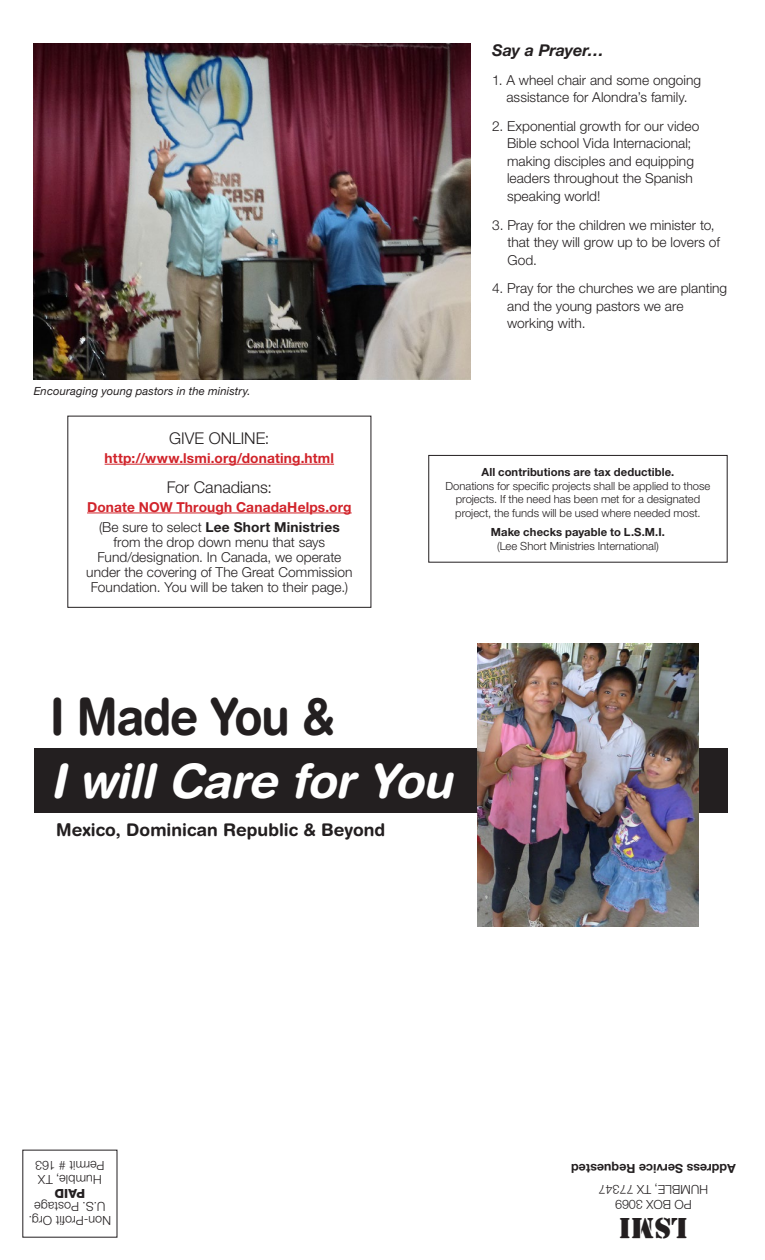
<style>
.page{position:relative;width:765px;height:1260px;background:#fff}
.page>*{position:absolute;margin:0;border:0;box-sizing:border-box;transform-origin:0 0}
.t1{font:700 51.25px "Helvetica Rounded";letter-spacing:-.03em;color:#231f20;scale:.9 1}
.t2{font:italic 700 47.5px "Helvetica Rounded";letter-spacing:-.015em;color:#fff}
.t3{font:30px "Stencil";color:#231f20}
.t4{font:700 17.5px "Helvetica Rounded";color:#231f20}
.t5{font:300 16.25px "Helvetica Neue";color:#231f20}
.Text{font:italic 700 16.25px "Helvetica Neue";letter-spacing:-.005em;color:#231f20}
.Text-2{font:300 13.75px/17.5px "Helvetica Neue";color:#231f20}
.t6{font:700 13.75px "Helvetica Neue";letter-spacing:.01em;color:#d1232a}
.t7{font:300 12.5px "Helvetica Neue";color:#231f20}
.t8{font:700 12.5px "Helvetica Neue";color:#231f20}
.t9{font:800 12.5px "Helvetica Neue";color:#231f20}
.t10{font:300 11.25px/13.8px "Helvetica Neue";color:#231f20;text-align:center}
.t11{font:700 11.25px "Helvetica Neue";letter-spacing:.01em;color:#231f20}
.captions{font:italic 11.25px "Helvetica Neue";letter-spacing:.01em;color:#231f20}
.s1{font-weight:700}
</style>
<div class="page">
<hr style="left:105px;top:464px;width:229px;height:1px;background:#d1232a">
<hr style="left:87px;top:513px;width:265px;height:1px;background:#d1232a">
<div style="left:68px;top:416px;width:303px;height:192px;border:1px solid #231f20"></div>
<div style="left:34px;top:749px;width:694px;height:64px;background:#231f20"></div>
<img style="left:34px;top:43px;width:437px;height:337px">
<img style="left:478px;top:643px;width:220px;height:284px">
<div style="left:428px;top:455px;width:300px;height:107px;border:1px solid #231f20"></div>
<p class="captions" style="left:34px;top:384px;width:219px">Encouraging young pastors in the ministry.</p>
<p class="t5" style="left:169px;top:428px;width:102px">GIVE ONLINE:</p>
<p class="t6" style="left:105px;top:449px;width:231px">http://www.lsmi.org/donating.html</p>
<p class="t5" style="left:167px;top:477px;width:107px">For Canadians:</p>
<p class="t6" style="left:87px;top:498px;width:266px">Donate NOW Through CanadaHelps.org</p>
<p class="Text-2" style="left:86px;top:520px;width:268px;line-height:15px;text-align:center">(Be sure to select <span class="s1">Lee Short Ministries </span>from the drop down menu that says Fund/designation. In Canada, we operate under the covering of The Great Commission Foundation. You will be taken to their page.)</p>
<p class="t1" style="left:50px;top:685px;width:318px">I Made You &amp;</p>
<p class="Text" style="left:492px;top:40px;width:113px">Say a Prayer…</p>
<p class="Text-2" style="left:492px;top:71px;width:210px;text-align:center">1. A wheel chair and some ongoing assistance for Alondra’s family.</p>
<p class="Text-2" style="left:507px;top:117px;width:194px;text-indent:-15px">2. Exponential growth for our video<br>Bible school Vida Internacional; making disciples and equipping leaders throughout the Spanish speaking world!</p>
<p class="Text-2" style="left:507px;top:216px;width:214px;text-indent:-15px">3. Pray for the children we minister to, that they will grow up to be lovers of<br>God.</p>
<p class="Text-2" style="left:507px;top:279px;width:222px;text-indent:-15px">4. Pray for the churches we are planting and the young pastors we are working with.</p>
<p class="t11" style="left:481px;top:465px;width:194px">All contributions are tax deductible.</p>
<p class="t10" style="left:446px;top:478px;width:266px">Donations for specific projects shall be applied to those projects. If the need has been met for a designated project, the funds will be used where needed most.</p>
<p class="t11" style="left:491px;top:525px;width:176px">Make checks payable to L.S.M.I.</p>
<p class="t10" style="left:497px;top:539px;width:163px">(Lee Short Ministries International)</p>
<p class="t2" style="left:51px;top:753px;width:403px">I will Care for You</p>
<p class="t4" style="left:56px;top:819px;width:330px">Mexico, Dominican Republic &amp; Beyond</p>
<p class="t7" style="left:104px;top:1173px;width:71px;rotate:-180deg">Permit # 163</p>
<p class="t7" style="left:102px;top:1187px;width:65px;rotate:-180deg">Humble, TX</p>
<p class="t9" style="left:85px;top:1201px;width:32px;rotate:-180deg">PAID</p>
<p class="t7" style="left:105px;top:1215px;width:72px;rotate:-180deg">U.S. Postage</p>
<p class="t7" style="left:111px;top:1228px;width:84px;rotate:-180deg">Non-Profit Org.</p>
<p class="t8" style="left:736px;top:1176px;width:166px;rotate:-180deg">Address Service Requested</p>
<p class="t7" style="left:708px;top:1197px;width:111px;rotate:-180deg">HUMBLE, TX 77347</p>
<p class="t7" style="left:692px;top:1212px;width:78px;rotate:-180deg">PO BOX 3069</p>
<p class="t3" style="left:688px;top:1245px;width:70px;rotate:-180deg">LSMI</p>
</div>
